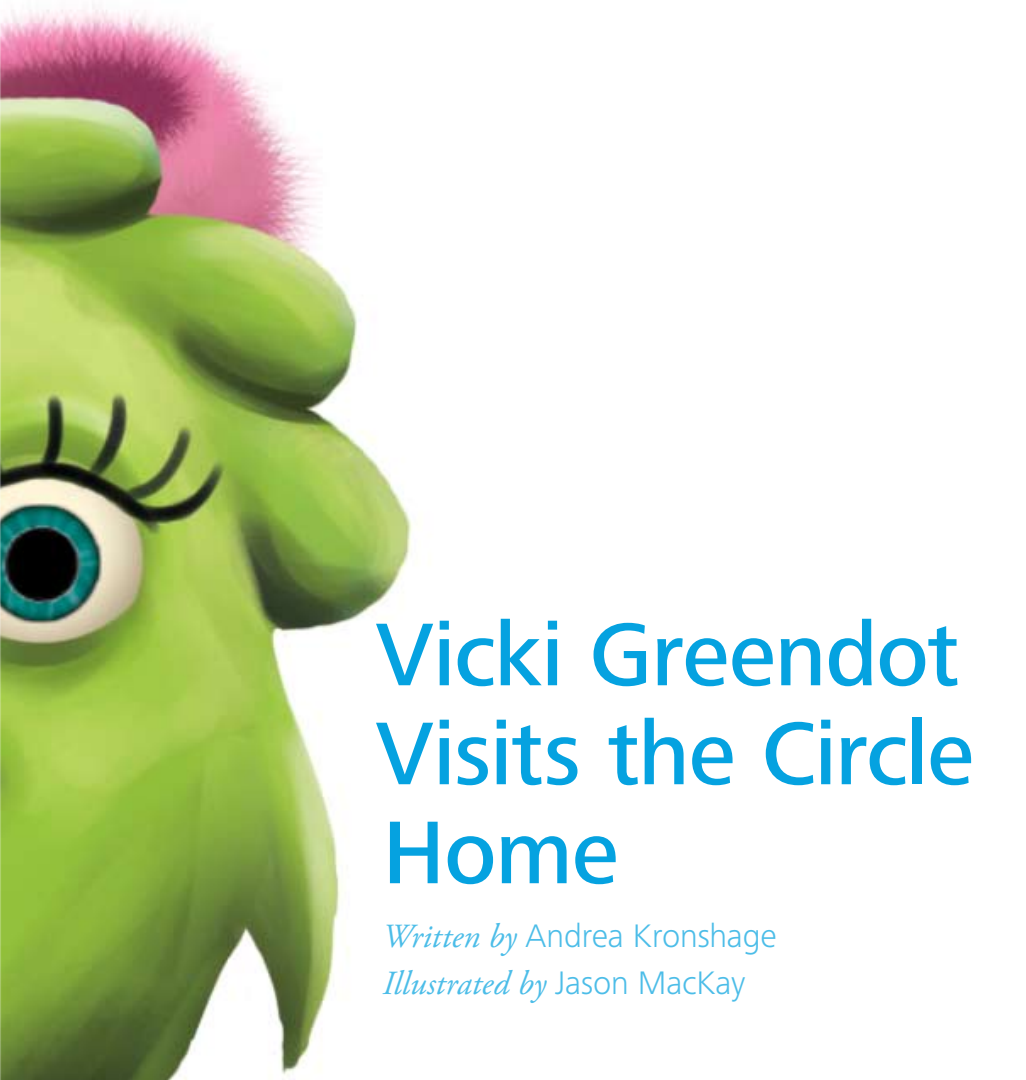
<style>
.page{position:relative;width:1026px;height:1080px;background:#fff}
.page>*{position:absolute;margin:0;border:0;box-sizing:border-box;transform-origin:0 0}
.t1{font:500 92.25px/99px "Frutiger Next Pro";letter-spacing:-.015em;color:#05a2e0}
.t2{font:300 33.75px "Frutiger Next Pro";letter-spacing:-.01em;color:#4cbde8}
.t3{font:italic 33.75px "Adobe Garamond Pro";letter-spacing:.005em;color:#4cbde8}
.s1{font-family:"Adobe Garamond Pro";font-weight:400;font-style:italic}
.s2{font-family:"Frutiger Next Pro";font-weight:300;font-style:normal}
</style>
<div class="page">
<img style="left:1px;top:5px;width:411px;height:1075px">
<p class="t1" style="left:376px;top:605px;width:600px">Vicki Greendot<br>Visits the Circle<br>Home</p>
<p class="t2" style="left:382px;top:916px;width:396px"><span class="s1">Written by</span> Andrea Kronshage</p>
<p class="t3" style="left:382px;top:963px;width:364px">Illustrated by <span class="s2">Jason MacKay</span></p>
</div>
